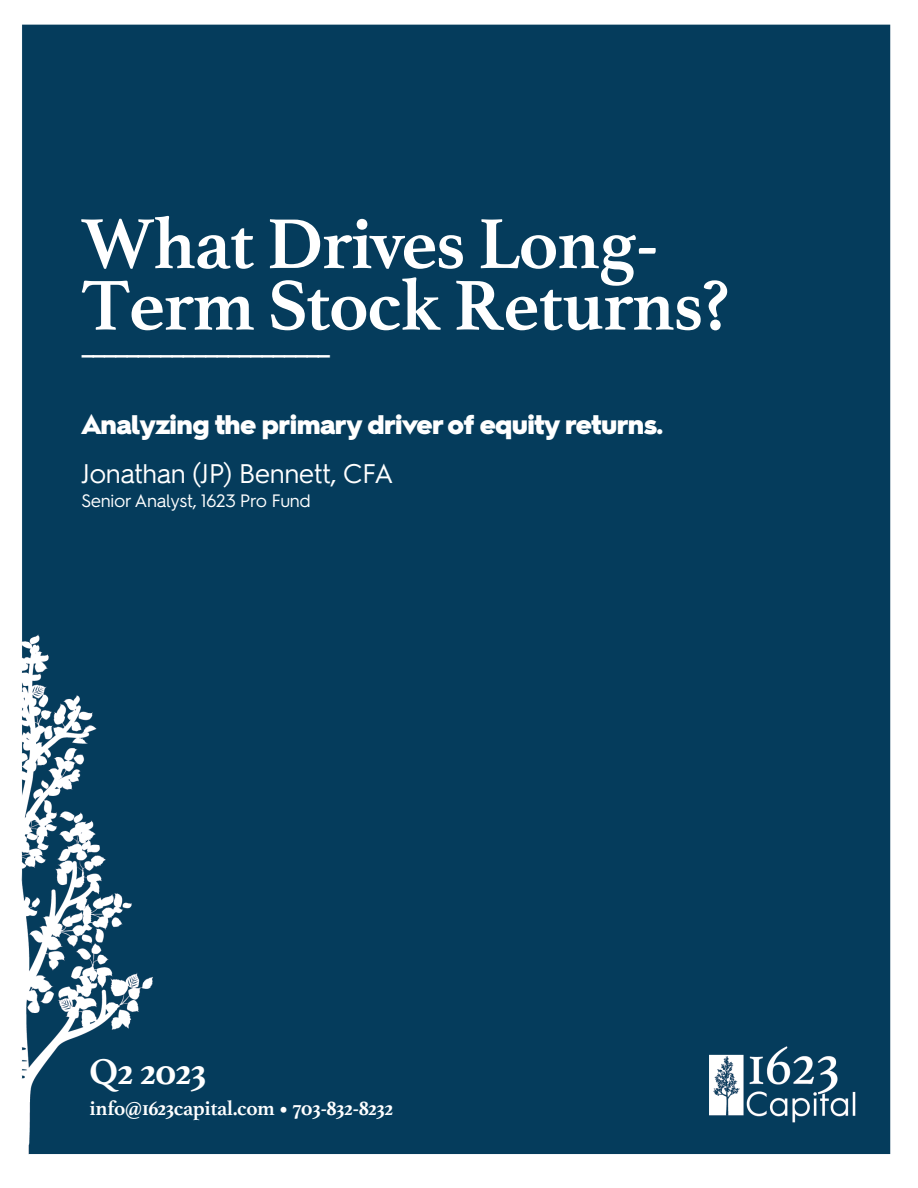
<style>
.page{position:relative;width:918px;height:1188px;background:#fff}
.page>*{position:absolute;margin:0;border:0;box-sizing:border-box;transform-origin:0 0}
.t1{font:700 74.4px/61.5px "Athelas";letter-spacing:-.02em;color:#fff}
.t2{font:700 38.4px "Athelas";letter-spacing:-.02em;color:#fff}
.t3{font:900 27px "Hurme Geometric Sans 2";letter-spacing:-.02em;color:#fff}
.t4{font:27px "Hurme Geometric Sans 2";letter-spacing:-.02em;color:#fff}
.t5{font:700 21px "Athelas";letter-spacing:-.02em;color:#fff}
.t6{font:18px "Hurme Geometric Sans 2";letter-spacing:-.02em;color:#fff}
.t7{font:900 15px "Gotham";color:#fff}
</style>
<div class="page">
<div style="left:21px;top:24px;width:870px;height:1131px;background:#053c5c"></div>
<p class="t1" style="left:81px;top:211px;width:650px">What Drives Long-<br>Term Stock Returns?</p>
<p class="t7" style="left:81px;top:345px;width:251px">——————————————————————</p>
<p class="t3" style="left:81px;top:405px;width:583px">Analyzing the primary driver of equity returns.</p>
<p class="t4" style="left:81px;top:455px;width:314px">Jonathan (JP) Bennett, CFA</p>
<p class="t6" style="left:81px;top:488px;width:231px">Senior Analyst, 1623 Pro Fund</p>
<p class="t2" style="left:90px;top:1040px;width:118px">Q2 2023</p>
<p class="t5" style="left:90px;top:1091px;width:305px">info@1623capital.com • 703-832-8232</p>
</div>
